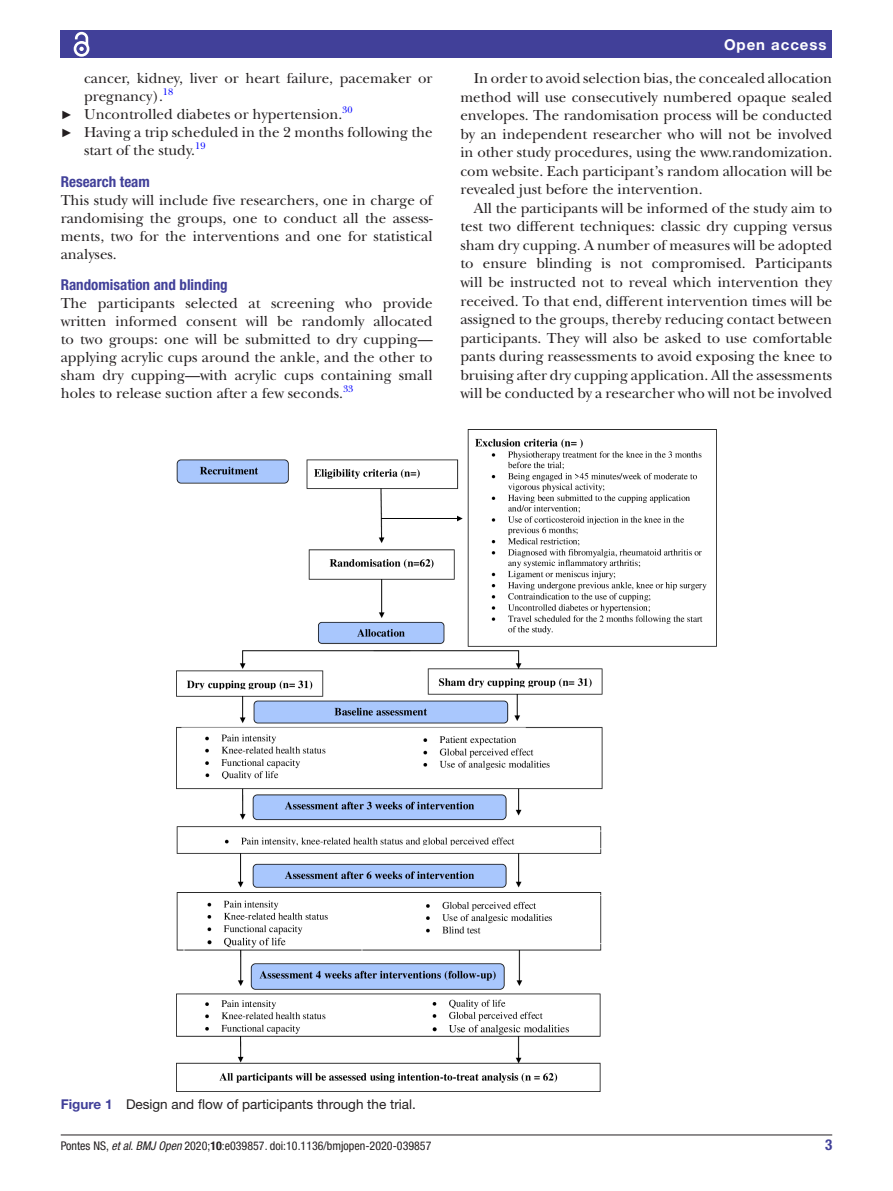
<style>
.page{position:relative;width:893px;height:1191px;background:#fff}
.page>*{position:absolute;margin:0;border:0;box-sizing:border-box;transform-origin:0 0}
.t1{font:15px/18.6px "New Baskerville";color:#231f20;text-align:justify}
.t2{font:700 condensed 15px "Helvetica Neue LT Std";color:#414099}
.t3{font:700 15px "Helvetica Neue LT Std";letter-spacing:.065em;color:#fff}
.t4{font:13.5px "Helvetica Neue LT Std";color:#231f20}
.t5{font:condensed 12px "Helvetica Neue LT Std";color:#231f20}
.t6{font:9.9px "New Baskerville";color:#00f}
.s1{font-family:"Arial";font-size:12px}
.s2{font-weight:700;color:#414099}
.s3{font-style:italic}
.s4{font-weight:700}
</style>
<div class="page">
<hr style="left:61px;top:1134px;width:771px;height:1px;background:#231f20">
<div style="left:61px;top:31px;width:771px;height:27px;background:#414099"></div>
<svg style="left:73px;top:31px;width:17px;height:26px"></svg>
<img style="left:176px;top:429px;width:540px;height:662px">
<p class="t1" style="left:84px;top:69px;width:350px">cancer, kidney, liver or heart failure, pacemaker or pregnancy).</p>
<p class="t6" style="left:163px;top:86px;width:12px">18</p>
<p class="t1" style="left:61px;top:105px;width:283px"><span class="s1">►</span> Uncontrolled diabetes or hypertension.</p>
<p class="t6" style="left:342px;top:104px;width:12px">30</p>
<p class="t1" style="left:84px;top:124px;width:350px;line-height:18px;text-indent:-23px"><span class="s1">►</span> Having a trip scheduled in the 2 months following the start of the study.</p>
<p class="t6" style="left:195px;top:140px;width:12px">19</p>
<p class="t2" style="left:61px;top:172px;width:91px">Research team</p>
<p class="t1" style="left:61px;top:191px;width:373px;line-height:18px">This study will include five researchers, one in charge of randomising the groups, one to conduct all the assess&shy;ments, two for the interventions and one for statistical analyses.</p>
<p class="t2" style="left:61px;top:276px;width:169px">Randomisation and blinding</p>
<p class="t1" style="left:61px;top:295px;width:373px;line-height:18px">The participants selected at screening who provide written informed consent will be randomly allocated to two groups: one will be submitted to dry cupping— applying acrylic cups around the ankle, and the other to sham dry cupping—with acrylic cups containing small holes to release suction after a few seconds.</p>
<p class="t6" style="left:343px;top:383px;width:12px">33</p>
<p class="t3" style="left:724px;top:35px;width:104px">Open access</p>
<p class="t1" style="left:460px;top:69px;width:373px;text-indent:14px">In order to avoid selection bias, the concealed allocation method will use consecutively numbered opaque sealed envelopes. The randomisation process will be conducted by an independent researcher who will not be involved in other study procedures, using the www.randomization. com website. Each participant’s random allocation will be revealed just before the intervention.</p>
<p class="t1" style="left:460px;top:199px;width:373px;text-indent:14px">All the participants will be informed of the study aim to test two different techniques: classic dry cupping versus sham dry cupping. A number of measures will be adopted to ensure blinding is not compromised. Participants will be instructed not to reveal which intervention they received. To that end, different intervention times will be assigned to the groups, thereby reducing contact between participants. They will also be asked to use comfortable pants during reassessments to avoid exposing the knee to bruising after dry cupping application. All the assessments will be conducted by a researcher who will not be involved</p>
<p class="t4" style="left:61px;top:1096px;width:357px"><span class="s2">Figure 1</span> Design and flow of participants through the trial.</p>
<p class="t5" style="left:61px;top:1138px;width:372px">Pontes NS, <span class="s3">et al</span>. <span class="s3">BMJ Open</span> 2020;<span class="s4">10</span>:e039857. doi:10.1136/bmjopen-2020-039857</p>
<p class="t2" style="left:825px;top:1135px;width:9px">3</p>
</div>
